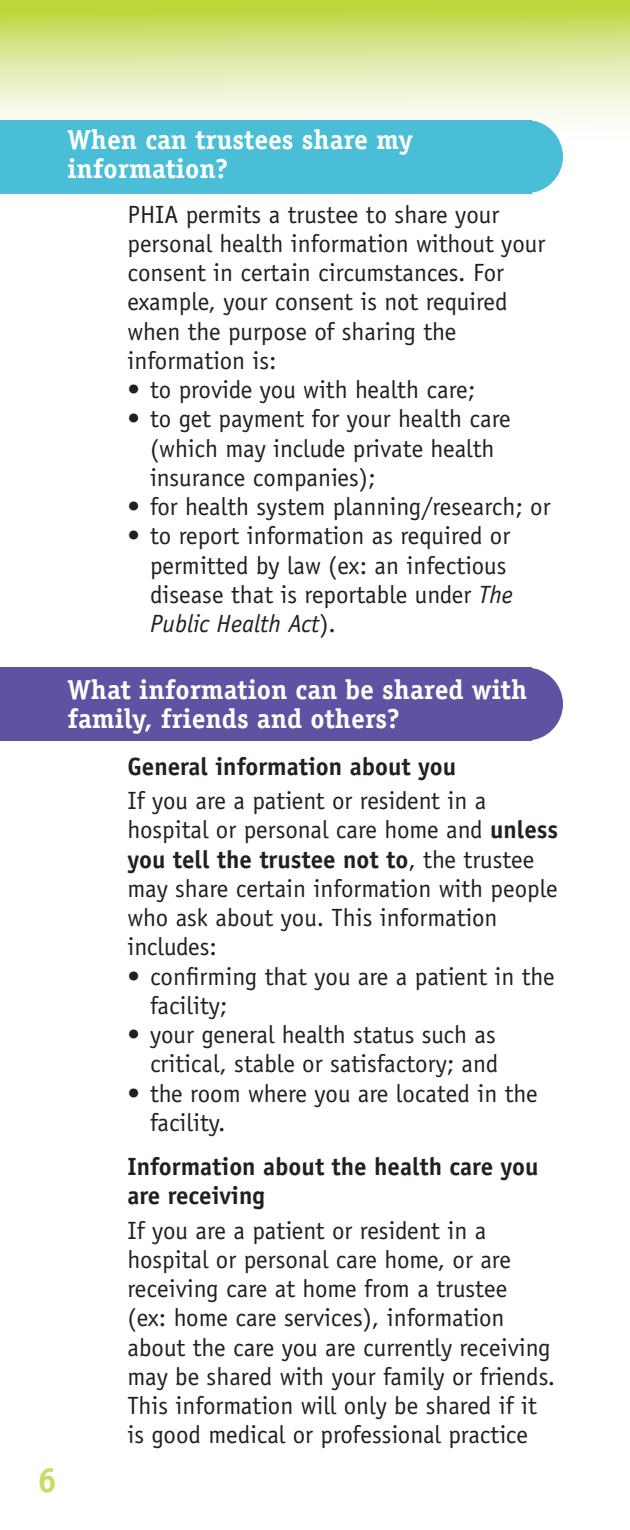
<style>
.page{position:relative;width:630px;height:1530px;background:#fff}
.page>*{position:absolute;margin:0;border:0;box-sizing:border-box;transform-origin:0 0}
.t1{font:700 35px "Officina Sans";color:#cadc65}
.t2{font:700 27.5px/29.2px "Officina Serif";color:#fff}
.text{font:25px/29.2px "Officina Sans";color:#231f20}
.sub{font:700 25px/29.2px "Officina Sans";color:#231f20}
.s1{font-style:italic}
.s2{font-weight:700}
</style>
<div class="page">
<svg style="left:0;top:0;width:630px;height:171px;background:#dee9a3"></svg>
<div style="left:0;top:120px;width:532px;height:73px;background:#4abed6"></div>
<div style="left:490px;top:120px;width:73px;height:73px;background:#4abed6;border-radius:50%"></div>
<div style="left:0;top:668px;width:532px;height:73px;background:#5e52a2"></div>
<div style="left:490px;top:668px;width:73px;height:73px;background:#5e52a2;border-radius:50%"></div>
<p class="t2" style="left:68px;top:125px;width:347px">When can trustees share my information?</p>
<p class="text" style="left:128px;top:200px;width:419px">PHIA permits a trustee to share your personal health information without your consent in certain circumstances. For example, your consent is not required when the purpose of sharing the information is:</p>
<p class="text" style="left:128px;top:375px;width:349px">• to provide you with health care;</p>
<p class="text" style="left:150px;top:404px;width:362px;text-indent:-22px">• to get payment for your health care (which may include private health insurance companies);</p>
<p class="text" style="left:128px;top:492px;width:425px">• for health system planning/research; or</p>
<p class="text" style="left:150px;top:521px;width:365px;text-indent:-22px">• to report information as required or permitted by law (ex: an infectious disease that is reportable under <span class="s1">The<br>Public Health Act</span>).</p>
<h1 class="t1" style="left:38px;top:1458px;width:21px">6</h1>
<p class="t2" style="left:68px;top:675px;width:461px">What information can be shared with family, friends and others?</p>
<p class="sub" style="left:128px;top:751px;width:330px">General information about you</p>
<p class="text" style="left:128px;top:786px;width:432px">If you are a patient or resident in a hospital or personal care home and <span class="s2">unless you tell the trustee not to</span>, the trustee may share certain information with people who ask about you. This information includes:</p>
<p class="text" style="left:150px;top:962px;width:406px;text-indent:-22px">• confirming that you are a patient in the facility;</p>
<p class="text" style="left:128px;top:1020px;width:372px;text-align:right">• your general health status such as critical, stable or satisfactory; and</p>
<p class="text" style="left:150px;top:1079px;width:389px;text-indent:-22px">• the room where you are located in the facility.</p>
<p class="sub" style="left:128px;top:1152px;width:413px">Information about the health care you are receiving</p>
<p class="text" style="left:128px;top:1216px;width:429px">If you are a patient or resident in a hospital or personal care home, or are receiving care at home from a trustee<br>(ex: home care services), information about the care you are currently receiving may be shared with your family or friends.<br>This information will only be shared if it is good medical or professional practice</p>
</div>
